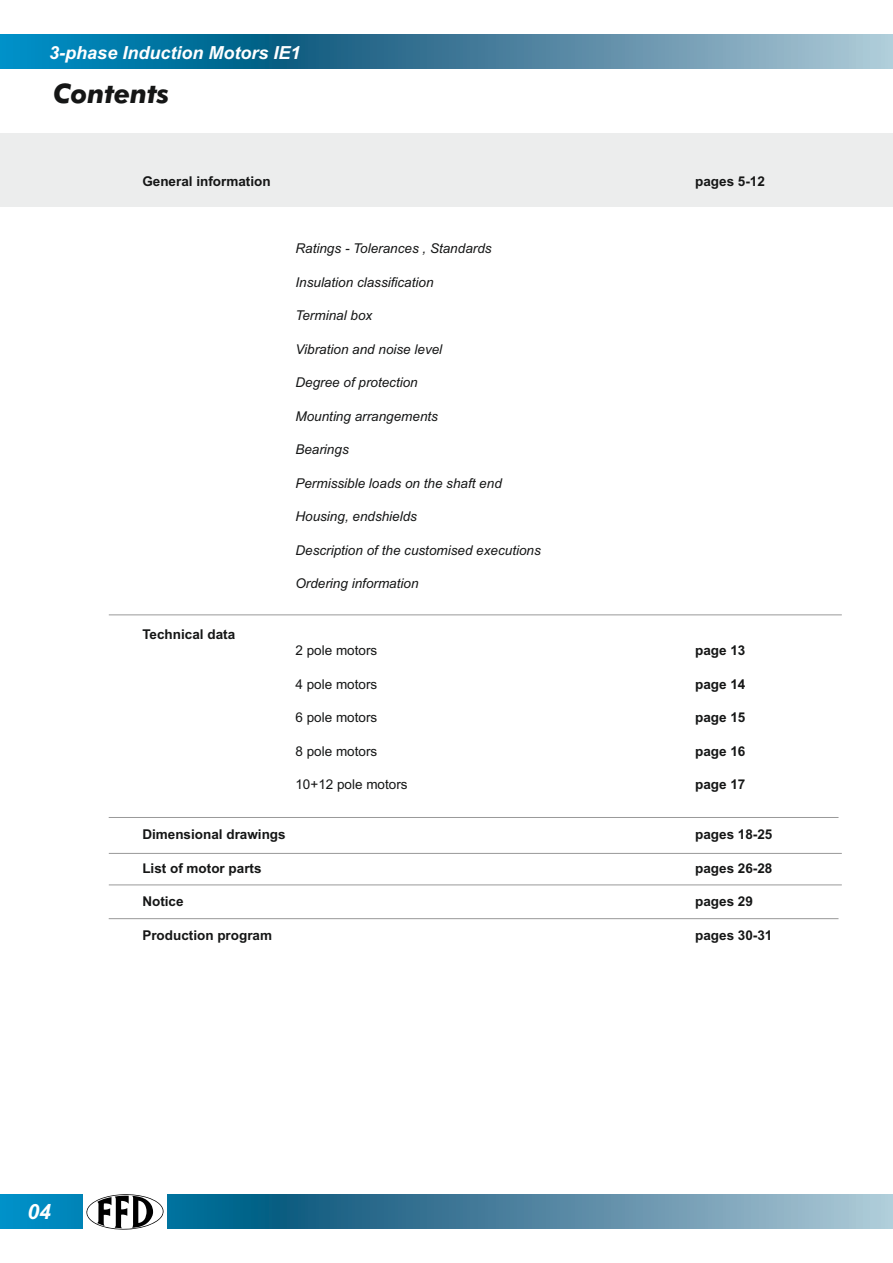
<style>
.page{position:relative;width:893px;height:1263px;background:#fff}
.page>*{position:absolute;margin:0;border:0;box-sizing:border-box;transform-origin:0 0}
.t1{font:italic 700 27px "Futura BT";color:#151616}
.t2{font:italic 700 21px "Arial";color:#fff}
.t3{font:italic 700 18px "Arial";color:#fff}
.t4{font:italic 13.5px "Arial";color:#151616}
.t5{font:700 13.5px "Arial";color:#151616}
.t6{font:13.5px "Arial";color:#151616}
</style>
<div class="page">
<hr style="left:109px;top:615px;width:733px;height:1px;background:#999">
<hr style="left:109px;top:885px;width:733px;height:1px;background:#999">
<svg style="left:0;top:34px;width:893px;height:34px;background:#4188a8"></svg>
<svg style="left:0;top:1195px;width:893px;height:34px;background:#4789a8"></svg>
<div style="left:0;top:133px;width:893px;height:74px;background:#eceded"></div>
<div style="left:83px;top:1193px;width:83px;height:40px;background:#fff"></div>
<svg style="left:86px;top:1194px;width:78px;height:36px"></svg>
<hr style="left:109px;top:853px;width:733px;height:1px;background:#999">
<hr style="left:109px;top:817px;width:729px;height:1px;background:#999">
<hr style="left:109px;top:918px;width:729px;height:1px;background:#999">
<h3 class="t3" style="left:49px;top:46px;width:253px">3-phase Induction Motors IE1</h3>
<h1 class="t1" style="left:53px;top:82px;width:118px">Contents</h1>
<p class="t5" style="left:142px;top:177px;width:130px">General information</p>
<p class="t5" style="left:695px;top:177px;width:71px">pages 5-12</p>
<p class="t5" style="left:142px;top:629px;width:94px">Technical data</p>
<p class="t4" style="left:295px;top:244px;width:198px">Ratings - Tolerances , Standards</p>
<p class="t4" style="left:295px;top:277px;width:140px">Insulation classification</p>
<p class="t4" style="left:295px;top:311px;width:78px">Terminal box</p>
<p class="t4" style="left:295px;top:344px;width:148px">Vibration and noise level</p>
<p class="t4" style="left:295px;top:377px;width:124px">Degree of protection</p>
<p class="t4" style="left:295px;top:411px;width:144px">Mounting arrangements</p>
<p class="t4" style="left:295px;top:444px;width:55px">Bearings</p>
<p class="t4" style="left:295px;top:478px;width:208px">Permissible loads on the shaft end</p>
<p class="t4" style="left:295px;top:511px;width:123px">Housing, endshields</p>
<p class="t4" style="left:295px;top:545px;width:247px">Description of the customised executions</p>
<p class="t4" style="left:295px;top:578px;width:125px">Ordering information</p>
<p class="t6" style="left:295px;top:645px;width:83px">2 pole motors</p>
<p class="t5" style="left:695px;top:645px;width:52px">page 13</p>
<p class="t6" style="left:295px;top:679px;width:83px">4 pole motors</p>
<p class="t5" style="left:695px;top:679px;width:52px">page 14</p>
<p class="t6" style="left:295px;top:712px;width:83px">6 pole motors</p>
<p class="t5" style="left:695px;top:712px;width:52px">page 15</p>
<p class="t6" style="left:295px;top:746px;width:83px">8 pole motors</p>
<p class="t5" style="left:695px;top:746px;width:52px">page 16</p>
<p class="t6" style="left:295px;top:779px;width:114px">10+12 pole motors</p>
<p class="t5" style="left:695px;top:779px;width:52px">page 17</p>
<p class="t5" style="left:142px;top:829px;width:145px">Dimensional drawings</p>
<p class="t5" style="left:695px;top:829px;width:79px">pages 18-25</p>
<p class="t5" style="left:142px;top:863px;width:121px">List of motor parts</p>
<p class="t5" style="left:695px;top:863px;width:79px">pages 26-28</p>
<p class="t5" style="left:142px;top:896px;width:43px">Notice</p>
<p class="t5" style="left:695px;top:896px;width:59px">pages 29</p>
<p class="t5" style="left:142px;top:930px;width:131px">Production program</p>
<p class="t5" style="left:695px;top:930px;width:79px">pages 30-31</p>
<h2 class="t2" style="left:28px;top:1204px;width:25px">04</h2>
</div>
